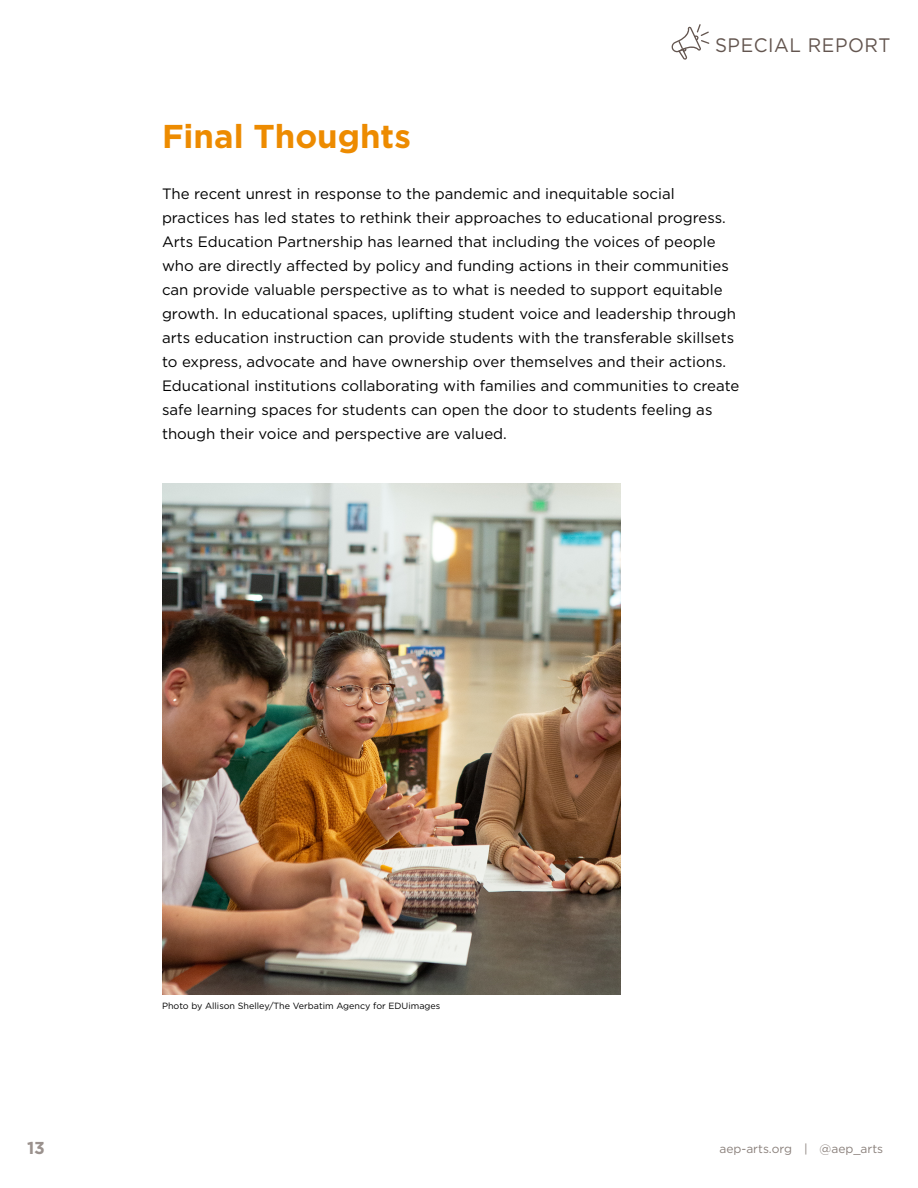
<style>
.page{position:relative;width:918px;height:1188px;background:#fff}
.page>*{position:absolute;margin:0;border:0;box-sizing:border-box;transform-origin:0 0}
.t1{font:700 33px "Gotham";color:#ed8b00}
.t2{font:19.5px "Gotham";letter-spacing:.03em;color:#63554f;scale:.96 1}
.t3{font:700 17.25px "Gotham";color:#9a918d}
.t4{font:15px/24px "Gotham";color:#000}
.t5{font:12px "Gotham";color:#8a807b}
.t6{font:9px "Gotham";color:#000}
</style>
<div class="page">
<svg style="left:671px;top:24px;width:38px;height:36px"></svg>
<img style="left:162px;top:483px;width:459px;height:511px">
<h2 class="t2" style="left:715px;top:32px;width:184px">SPECIAL REPORT</h2>
<h1 class="t1" style="left:162px;top:114px;width:250px">Final Thoughts</h1>
<p class="t4" style="left:162px;top:181px;width:579px">The recent unrest in response to the pandemic and inequitable social practices has led states to rethink their approaches to educational progress.<br>Arts Education Partnership has learned that including the voices of people who are directly affected by policy and funding actions in their communities can provide valuable perspective as to what is needed to support equitable growth. In educational spaces, uplifting student voice and leadership through arts education instruction can provide students with the transferable skillsets to express, advocate and have ownership over themselves and their actions.<br>Educational institutions collaborating with families and communities to create safe learning spaces for students can open the door to students feeling as though their voice and perspective are valued.</p>
<p class="t6" style="left:162px;top:1000px;width:280px">Photo by Allison Shelley/The Verbatim Agency for EDUimages</p>
<p class="t3" style="left:27px;top:1136px;width:19px">13</p>
<p class="t5" style="left:719px;top:1141px;width:165px">aep-arts.org | @aep_arts</p>
</div>
